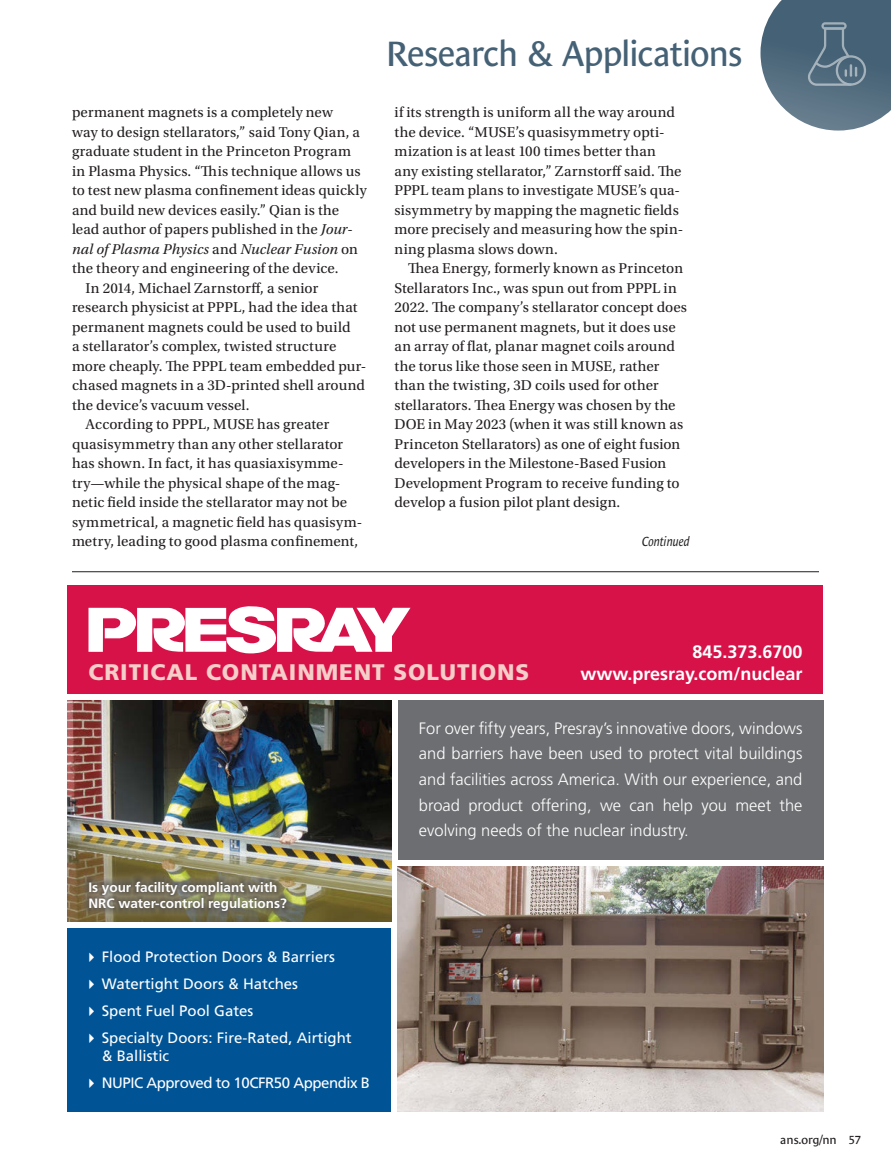
<style>
.page{position:relative;width:891px;height:1175px;background:#fff}
.page>*{position:absolute;margin:0;border:0;box-sizing:border-box;transform-origin:0 0}
.t1{font:36px "Le Monde Sans Std";letter-spacing:-.025em;color:#456175;scale:.95 1}
.t2{font:900 22.5px "Frutiger";letter-spacing:.04em;color:#f5cec9}
.t3{font:700 18px/21.6px "Frutiger";color:#fff;text-align:right}
.t4{font:300 16.5px/25.5px "Frutiger";color:#fff;text-align:justify}
.t5{font:15px/19.5px "Utopia Std";letter-spacing:.01em;color:#231f20}
.t6{font:15px/18px "Frutiger";color:#fff}
.t7{font:italic 15px "Utopia Std";letter-spacing:.01em;color:#231f20}
.t8{font:15px "Frutiger";letter-spacing:-.03em;color:#fff}
.t9{font:700 13.5px/16.5px "Frutiger";color:#fff}
.t10{font:italic 13.5px "Le Monde Sans Std";letter-spacing:-.005em;color:#231f20;scale:.8 1}
.t11{font:12px "Le Monde Sans Std";color:#231f20}
.s1{font-style:italic}
.s2{font-style:normal}
</style>
<div class="page">
<svg style="left:760px;top:0;width:131px;height:131px;background:#677e8e"></svg>
<hr style="left:72px;top:571px;width:747px;height:1px;background:#231f20">
<div style="left:68px;top:585px;width:756px;height:108px;background:#d71249"></div>
<svg style="left:89px;top:606px;width:321px;height:47px"></svg>
<div style="left:68px;top:928px;width:323px;height:184px;background:#005496"></div>
<img style="left:398px;top:866px;width:426px;height:246px">
<img style="left:68px;top:700px;width:323px;height:221px">
<div style="left:398px;top:700px;width:426px;height:159px;background:#6d6e71"></div>
<div style="left:75px;top:866px;width:225px;height:59px;background:#fff;opacity:.75"></div>
<svg style="left:83px;top:874px;width:210px;height:43px;background:#746f55"></svg>
<p class="t5" style="left:72px;top:103px;width:263px">permanent magnets is a completely new</p>
<p class="t5" style="left:72px;top:122px;width:289px">way to design stellarators,” said Tony Qian, a</p>
<p class="t5" style="left:72px;top:142px;width:281px">graduate student in the Princeton Program</p>
<p class="t5" style="left:72px;top:161px;width:290px">in Plasma Physics. “This technique allows us</p>
<p class="t5" style="left:72px;top:181px;width:296px">to test new plasma confinement ideas quickly</p>
<p class="t5" style="left:72px;top:200px;width:269px">and build new devices easily.” Qian is the</p>
<p class="t5" style="left:72px;top:220px;width:282px">lead author of papers published in the <span class="s1">Jour-</span></p>
<p class="t7" style="left:72px;top:240px;width:287px">nal of Plasma Physics <span class="s2">and</span> Nuclear Fusion <span class="s2">on</span></p>
<p class="t5" style="left:72px;top:259px;width:268px">the theory and engineering of the device.</p>
<p class="t5" style="left:86px;top:278px;width:234px">In 2014, Michael Zarnstorff, a senior</p>
<p class="t5" style="left:72px;top:298px;width:287px">research physicist at PPPL, had the idea that</p>
<p class="t5" style="left:72px;top:317px;width:280px">permanent magnets could be used to build</p>
<p class="t5" style="left:72px;top:337px;width:266px">a stellarator’s complex, twisted structure</p>
<p class="t5" style="left:72px;top:356px;width:296px">more cheaply. The PPPL team embedded pur-</p>
<p class="t5" style="left:72px;top:376px;width:294px">chased magnets in a 3D-printed shell around</p>
<p class="t5" style="left:72px;top:395px;width:179px">the device’s vacuum vessel.</p>
<p class="t5" style="left:86px;top:415px;width:245px">According to PPPL, MUSE has greater</p>
<p class="t5" style="left:72px;top:434px;width:273px">quasisymmetry than any other stellarator</p>
<p class="t5" style="left:72px;top:454px;width:273px">has shown. In fact, it has quasiaxisymme-</p>
<p class="t5" style="left:72px;top:473px;width:270px">try—while the physical shape of the mag-</p>
<p class="t5" style="left:72px;top:493px;width:277px">netic field inside the stellarator may not be</p>
<p class="t5" style="left:72px;top:512px;width:292px">symmetrical, a magnetic field has quasisym-</p>
<p class="t5" style="left:72px;top:532px;width:288px">metry, leading to good plasma confinement,</p>
<h1 class="t1" style="left:386px;top:33px;width:377px">Research &amp; Applications</h1>
<p class="t5" style="left:394px;top:103px;width:290px">if its strength is uniform all the way around the device. “MUSE’s quasisymmetry opti&shy;mization is at least 100 times better than any existing stellarator,” Zarnstorff said. The PPPL team plans to investigate MUSE’s qua&shy;sisymmetry by mapping the magnetic fields more precisely and measuring how the spin&shy;ning plasma slows down.</p>
<p class="t5" style="left:394px;top:259px;width:294px;text-indent:14px">Thea Energy, formerly known as Princeton Stellarators Inc., was spun out from PPPL in 2022. The company’s stellarator concept does not use permanent magnets, but it does use an array of flat, planar magnet coils around the torus like those seen in MUSE, rather than the twisting, 3D coils used for other stellarators. Thea Energy was chosen by the DOE in May 2023 (when it was still known as Princeton Stellarators) as one of eight fusion developers in the Milestone-Based Fusion Development Program to receive funding to develop a fusion pilot plant design.</p>
<p class="t10" style="left:642px;top:534px;width:61px">Continued</p>
<h2 class="t2" style="left:88px;top:658px;width:442px">CRITICAL CONTAINMENT SOLUTIONS</h2>
<p class="t3" style="left:580px;top:641px;width:224px">845.373.6700 www.presray.com/nuclear</p>
<p class="t9" style="left:88px;top:878px;width:200px">Is your facility compliant with<br>NRC water-control regulations?</p>
<p class="t6" style="left:84px;top:947px;width:253px">✔ Flood Protection Doors &amp; Barriers</p>
<p class="t6" style="left:84px;top:974px;width:216px">✔ Watertight Doors &amp; Hatches</p>
<p class="t6" style="left:84px;top:1001px;width:171px">✔ Spent Fuel Pool Gates</p>
<p class="t6" style="left:102px;top:1028px;width:252px;text-indent:-18px">✔ Specialty Doors: Fire-Rated, Airtight &amp; Ballistic</p>
<p class="t8" style="left:84px;top:1074px;width:288px">✔ NUPIC Approved to 10CFR50 Appendix B</p>
<p class="t4" style="left:419px;top:715px;width:385px">For over fifty years, Presray’s innovative doors, windows and barriers have been used to protect vital buildings and facilities across America. With our experience, and broad product offering, we can help you meet the evolving needs of the nuclear industry.</p>
<p class="t11" style="left:780px;top:1132px;width:82px">ans.org/nn 57</p>
</div>
